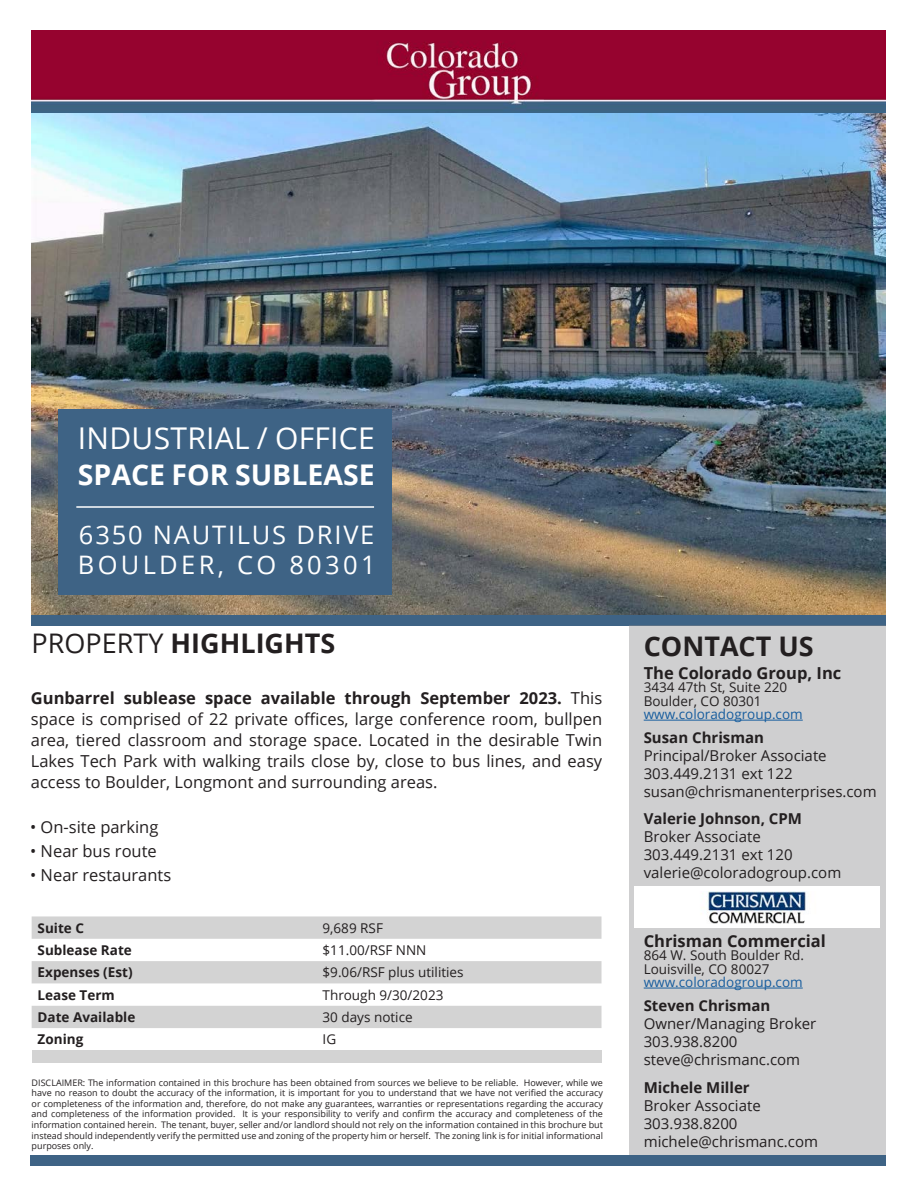
<style>
.page{position:relative;width:918px;height:1188px;background:#fff}
.page>*{position:absolute;margin:0;border:0;box-sizing:border-box;transform-origin:0 0}
.Paragraph_Style_1{font:30px "Open Sans";letter-spacing:.01em;color:#fff}
.Paragraph_Style_1-2{font:700 28.5px "Open Sans";color:#fff}
.t1{font:700 27px "Open Sans";color:#231f20}
.t2{font:25.5px "Open Sans";letter-spacing:.07em;color:#fff}
.t3{font:25.5px "Open Sans";letter-spacing:.13em;color:#fff}
.t4{font:16.5px/21px "Open Sans";color:#231f20;text-align:justify}
.t5{font:700 16.5px "Open Sans";color:#231f20}
.t6{font:15px "Open Sans";color:#231f20}
.t7{font:700 15px "Open Sans";color:#231f20}
.Paragraph_Style_1-3{font:13.5px "Open Sans";color:#231f20}
.Paragraph_Style_1-4{font:700 13.5px "Open Sans";color:#231f20}
.t8{font:13.5px "Open Sans";color:#175d9e}
.t9{font:9px/10.5px "Open Sans";color:#231f20;text-align:justify}
.s1{font-weight:400}
.s2{font-weight:700}
</style>
<div class="page">
<img style="left:31px;top:31px;width:855px;height:585px">
<div style="left:31px;top:616px;width:855px;height:10px;background:#3e6385"></div>
<div style="left:629px;top:626px;width:257px;height:535px;background:#cfcfd0"></div>
<div style="left:58px;top:409px;width:334px;height:186px;background:#3e6385"></div>
<div style="left:30px;top:1155px;width:856px;height:10px;background:#3e6385"></div>
<hr style="left:76px;top:506px;width:298px;height:2px;background:#fff">
<svg style="left:32px;top:916px;width:570px;height:23px;background:#d4d4d4"></svg>
<div style="left:32px;top:961px;width:570px;height:22px;background:#d3d3d3"></div>
<div style="left:32px;top:1006px;width:570px;height:22px;background:#d3d3d3"></div>
<div style="left:32px;top:1050px;width:570px;height:13px;background:#d3d3d3"></div>
<hr style="left:644px;top:720px;width:159px;height:1px;background:#175d9e">
<hr style="left:644px;top:988px;width:159px;height:1px;background:#175d9e">
<div style="left:634px;top:887px;width:246px;height:41px;background:#fff"></div>
<img style="left:707px;top:891px;width:99px;height:32px">
<p class="Paragraph_Style_1" style="left:78px;top:417px;width:298px">INDUSTRIAL / OFFICE</p>
<p class="Paragraph_Style_1-2" style="left:78px;top:455px;width:298px">SPACE FOR SUBLEASE</p>
<p class="t2" style="left:79px;top:517px;width:297px">6350 NAUTILUS DRIVE</p>
<p class="t3" style="left:78px;top:547px;width:299px">BOULDER, CO 80301</p>
<p class="t1" style="left:32px;top:624px;width:305px"><span class="s1">PROPERTY</span> HIGHLIGHTS</p>
<p class="t1" style="left:644px;top:627px;width:172px">CONTACT US</p>
<p class="t4" style="left:31px;top:687px;width:573px"><span class="s2">Gunbarrel sublease space available through September 2023.</span> This space is comprised of 22 private offices, large conference room, bullpen area, tiered classroom and storage space. Located in the desirable Twin Lakes Tech Park with walking trails close by, close to bus lines, and easy access to Boulder, Longmont and surrounding areas.</p>
<p class="t4" style="left:30px;top:816px;width:130px">• On-site parking</p>
<p class="t4" style="left:30px;top:841px;width:128px">• Near bus route</p>
<p class="t4" style="left:30px;top:865px;width:143px">• Near restaurants</p>
<p class="Paragraph_Style_1-4" style="left:38px;top:918px;width:48px">Suite C</p>
<p class="Paragraph_Style_1-3" style="left:323px;top:919px;width:62px">9,689 RSF</p>
<p class="Paragraph_Style_1-4" style="left:38px;top:941px;width:96px">Sublease Rate</p>
<p class="Paragraph_Style_1-3" style="left:323px;top:941px;width:105px">$11.00/RSF NNN</p>
<p class="Paragraph_Style_1-4" style="left:38px;top:963px;width:96px">Expenses (Est)</p>
<p class="Paragraph_Style_1-3" style="left:323px;top:963px;width:143px">$9.06/RSF plus utilities</p>
<p class="Paragraph_Style_1-4" style="left:38px;top:985px;width:79px">Lease Term</p>
<p class="Paragraph_Style_1-3" style="left:323px;top:986px;width:122px">Through 9/30/2023</p>
<p class="Paragraph_Style_1-4" style="left:38px;top:1008px;width:99px">Date Available</p>
<p class="Paragraph_Style_1-3" style="left:323px;top:1008px;width:92px">30 days notice</p>
<p class="Paragraph_Style_1-4" style="left:38px;top:1030px;width:47px">Zoning</p>
<p class="Paragraph_Style_1-3" style="left:323px;top:1030px;width:15px">IG</p>
<p class="t9" style="left:32px;top:1077px;width:573px">DISCLAIMER: The information contained in this brochure has been obtained from sources we believe to be reliable. However, while we have no reason to doubt the accuracy of the information, it is important for you to understand that we have not verified the accuracy or completeness of the information and, therefore, do not make any guarantees, warranties or representations regarding the accuracy and completeness of the information provided. It is your responsibility to verify and confirm the accuracy and completeness of the information contained herein. The tenant, buyer, seller and/or landlord should not rely on the information contained in this brochure but instead should independently verify the permitted use and zoning of the property him or herself. The zoning link is for initial informational purposes only.</p>
<p class="t5" style="left:644px;top:661px;width:199px">The Colorado Group, Inc</p>
<p class="Paragraph_Style_1-3" style="left:644px;top:678px;width:145px">3434 47th St, Suite 220</p>
<p class="Paragraph_Style_1-3" style="left:644px;top:691px;width:119px">Boulder, CO 80301</p>
<p class="t8" style="left:644px;top:705px;width:161px">www.coloradogroup.com</p>
<p class="t7" style="left:644px;top:727px;width:122px">Susan Chrisman</p>
<p class="t6" style="left:644px;top:745px;width:184px">Principal/Broker Associate</p>
<p class="t6" style="left:644px;top:763px;width:150px">303.449.2131 ext 122</p>
<p class="t6" style="left:644px;top:781px;width:234px">susan@chrismanenterprises.com</p>
<p class="t7" style="left:644px;top:808px;width:160px">Valerie Johnson, CPM</p>
<p class="t6" style="left:644px;top:826px;width:119px">Broker Associate</p>
<p class="t6" style="left:644px;top:844px;width:150px">303.449.2131 ext 120</p>
<p class="t6" style="left:644px;top:862px;width:199px">valerie@coloradogroup.com</p>
<p class="t5" style="left:644px;top:929px;width:184px">Chrisman Commercial</p>
<p class="Paragraph_Style_1-3" style="left:644px;top:946px;width:162px">864 W. South Boulder Rd.</p>
<p class="Paragraph_Style_1-3" style="left:644px;top:959px;width:127px">Louisville, CO 80027</p>
<p class="t8" style="left:644px;top:973px;width:161px">www.coloradogroup.com</p>
<p class="t7" style="left:644px;top:995px;width:128px">Steven Chrisman</p>
<p class="t6" style="left:644px;top:1013px;width:174px">Owner/Managing Broker</p>
<p class="t6" style="left:644px;top:1031px;width:95px">303.938.8200</p>
<p class="t6" style="left:644px;top:1049px;width:158px">steve@chrismanc.com</p>
<p class="t7" style="left:644px;top:1077px;width:108px">Michele Miller</p>
<p class="t6" style="left:644px;top:1095px;width:119px">Broker Associate</p>
<p class="t6" style="left:644px;top:1113px;width:95px">303.938.8200</p>
<p class="t6" style="left:644px;top:1131px;width:176px">michele@chrismanc.com</p>
</div>
